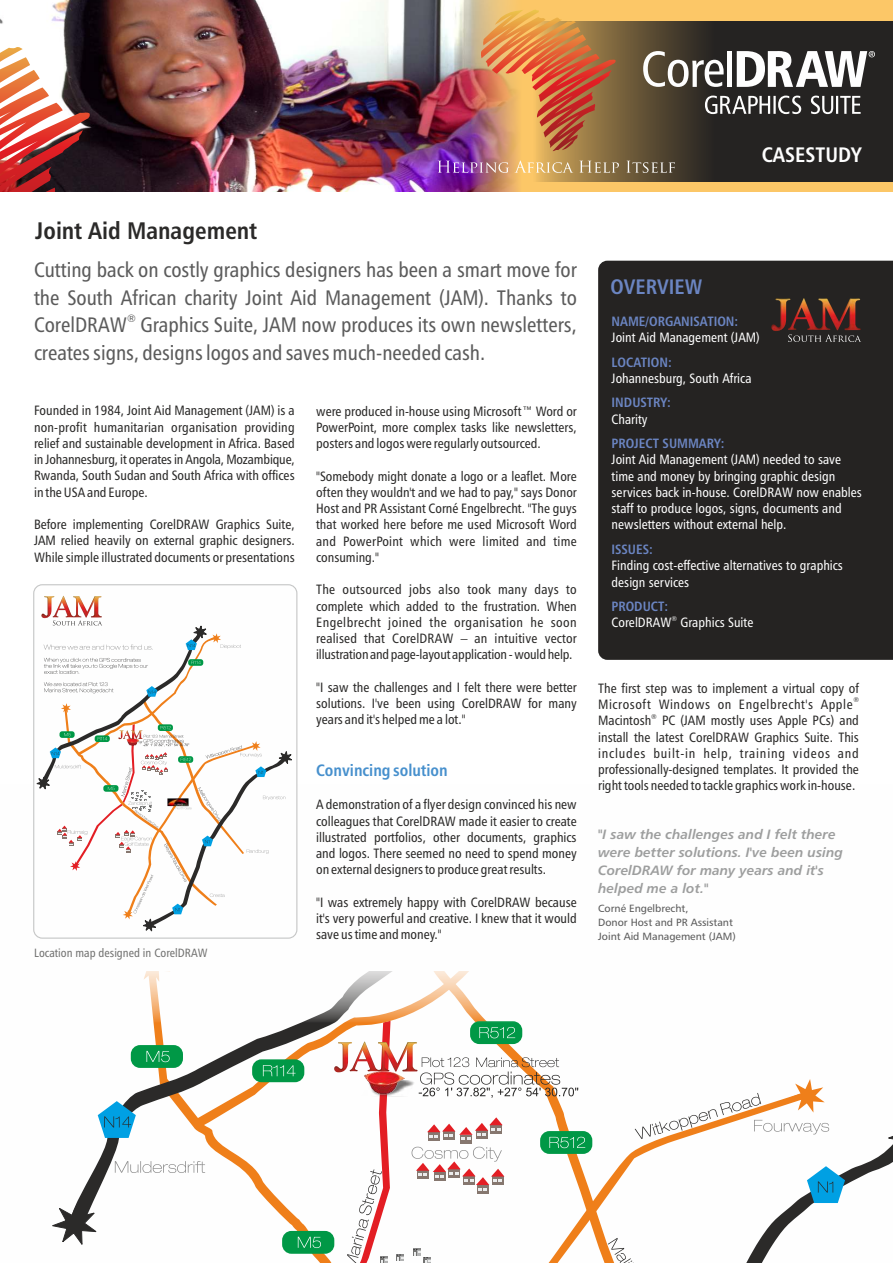
<style>
.page{position:relative;width:893px;height:1263px;background:#fff}
.page>*{position:absolute;margin:0;border:0;box-sizing:border-box;transform-origin:0 0}
.t1{font:24px "Humanist 777 BT Bold Condensed B";color:#2b2a29}
.t2{font:21px/27.8px "Humanist 777 BT Roman Condensed B";color:#5b5b5b}
.t3{font:21px "Humanist 777 BT Bold Condensed B";color:#fefefe}
.t4{font:21px "Humanist 777 BT Bold Condensed B";color:#6b85c2}
.t5{font:16.5px "Humanist 777 BT Bold Condensed B";color:#4790cd}
.t6{font:13.5px/16.2px "Humanist 777 BT Roman Condensed B";color:#2b2a29;text-align:justify}
.t7{font:13.5px/16.2px "Humanist 777 BT Roman Condensed B";color:#fefefe}
.t8{font:13.5px/18.1px "Humanist 777 BT Bold Italic B";color:#9d9e9e}
.t9{font:13.5px "Humanist 777 BT Bold Condensed B";color:#6b85c2}
.t10{font:13.5px "Humanist 777 BT Roman Condensed B";letter-spacing:.04em;color:#2b2a29}
.t11{font:12px "Humanist 777 BT Roman Condensed B";color:#727271}
.t12{font:10.5px/14px "Humanist 777 BT Roman B";color:#5b5b5b}
.t13{font:10.5px "Humanist 777 BT Roman Condensed B";color:#5b5b5b}
.t14{font:6.75px "Humanist 777 BT Roman Condensed B";color:#2b2a29}
.t15{font:6.75px "Humanist 777 BT Roman Condensed B";color:#fefefe}
</style>
<div class="page">
<svg style="left:77px;top:1024px;width:257px;height:212px"></svg>
<svg style="left:195px;top:1024px;width:142px;height:103px"></svg>
<svg style="left:802px;top:1129px;width:91px;height:84px"></svg>
<svg style="left:585px;top:1129px;width:217px;height:134px"></svg>
<img style="left:334px;top:1042px;width:3px;height:30px">
<svg style="left:98px;top:1101px;width:38px;height:37px"></svg>
<div style="left:540px;top:1131px;width:52px;height:23px;background:#009846;border-radius:9px"></div>
<div style="left:282px;top:1231px;width:52px;height:23px;background:#009846;border-radius:9px"></div>
<svg style="left:298px;top:1237px;width:23px;height:11px"></svg>
<div style="left:131px;top:1045px;width:52px;height:23px;background:#009846;border-radius:9px"></div>
<svg style="left:146px;top:1051px;width:24px;height:11px"></svg>
<div style="left:252px;top:1059px;width:52px;height:23px;background:#009846;border-radius:9px"></div>
<svg style="left:263px;top:1065px;width:33px;height:11px"></svg>
<svg style="left:807px;top:1166px;width:38px;height:37px"></svg>
<svg style="left:608px;top:1238px;width:78px;height:25px"></svg>
<svg style="left:115px;top:1161px;width:90px;height:12px"></svg>
<svg style="left:52px;top:1202px;width:47px;height:43px"></svg>
<svg style="left:886px;top:1129px;width:7px;height:30px"></svg>
<svg style="left:635px;top:1079px;width:194px;height:60px"></svg>
<svg style="left:337px;top:1024px;width:248px;height:239px"></svg>
<img style="left:0;top:0;width:467px;height:191px">
<svg style="left:0;top:28px;width:38px;height:163px"></svg>
<div style="left:467px;top:0;width:426px;height:191px;background:#fcc767"></div>
<img style="left:295px;top:22px;width:598px;height:160px">
<div style="left:598px;top:261px;width:295px;height:399px;background:#252322"></div>
<img style="left:41px;top:596px;width:61px;height:22px">
<svg style="left:36px;top:618px;width:256px;height:314px"></svg>
<div style="left:33px;top:584px;width:264px;height:355px;border:1px solid #c5c6c6;border-radius:9px"></div>
<hr style="left:728px;top:51px;width:4px;height:36px;background:#fefefe">
<svg style="left:643px;top:51px;width:81px;height:36px"></svg>
<svg style="left:705px;top:96px;width:156px;height:18px"></svg>
<svg style="left:737px;top:51px;width:138px;height:36px"></svg>
<img style="left:438px;top:160px;width:237px;height:13px">
<img style="left:481px;top:10px;width:104px;height:141px">
<img style="left:790px;top:298px;width:71px;height:31px">
<img style="left:771px;top:298px;width:19px;height:33px">
<svg style="left:788px;top:329px;width:73px;height:13px"></svg>
<h2 class="t3" style="left:762px;top:146px;width:102px">CASESTUDY</h2>
<h1 class="t1" style="left:35px;top:220px;width:223px">Joint Aid Management</h1>
<h2 class="t2" style="left:34px;top:257px;width:544px">Cutting back on costly graphics designers has been a smart move for the South African charity Joint Aid Management (JAM). Thanks to</h2>
<p class="t13" style="left:127px;top:314px;width:10px">®</p>
<h2 class="t2" style="left:34px;top:313px;width:544px">CorelDRAW Graphics Suite, JAM now produces its own newsletters, creates signs, designs logos and saves much-needed cash.</h2>
<p class="t6" style="left:34px;top:404px;width:262px">Founded in 1984, Joint Aid Management (JAM) is a non-profit humanitarian organisation providing relief and sustainable development in Africa. Based in Johannesburg, it operates in Angola, Mozambique, Rwanda, South Sudan and South Africa with offices in the USA and Europe.</p>
<p class="t6" style="left:34px;top:518px;width:262px">Before implementing CorelDRAW Graphics Suite, JAM relied heavily on external graphic designers.<br>While simple illustrated documents or presentations</p>
<p class="t11" style="left:34px;top:948px;width:175px">Location map designed in CorelDRAW</p>
<p class="t6" style="left:316px;top:404px;width:262px">were produced in-house using Microsoft™ Word or PowerPoint, more complex tasks like newsletters, posters and logos were regularly outsourced.</p>
<p class="t6" style="left:316px;top:469px;width:262px">"Somebody might donate a logo or a leaflet. More often they wouldn't and we had to pay," says Donor Host and PR Assistant Corné Engelbrecht. "The guys that worked here before me used Microsoft Word and PowerPoint which were limited and time consuming."</p>
<p class="t6" style="left:316px;top:583px;width:262px">The outsourced jobs also took many days to complete which added to the frustration. When Engelbrecht joined the organisation he soon realised that CorelDRAW – an intuitive vector illustration andpage-layout application -wouldhelp.</p>
<p class="t6" style="left:316px;top:680px;width:262px">"I saw the challenges and I felt there were better solutions. I've been using CorelDRAW for many years and it's helped me a lot."</p>
<p class="t5" style="left:316px;top:764px;width:133px">Convincing solution</p>
<p class="t6" style="left:316px;top:798px;width:262px">A demonstration of a flyer design convinced his new colleagues that CorelDRAW made it easier to create illustrated portfolios, other documents, graphics and logos. There seemed no need to spend money on external designers to produce great results.</p>
<p class="t6" style="left:316px;top:895px;width:262px">"I was extremely happy with CorelDRAW because it's very powerful and creative. I knew that it would save us time and money."</p>
<h2 class="t4" style="left:610px;top:278px;width:94px">OVERVIEW</h2>
<p class="t9" style="left:612px;top:315px;width:128px">NAME/ORGANISATION:</p>
<p class="t7" style="left:612px;top:330px;width:150px">Joint Aid Management (JAM)</p>
<p class="t9" style="left:612px;top:356px;width:62px">LOCATION:</p>
<p class="t7" style="left:612px;top:371px;width:141px">Johannesburg, South Africa</p>
<p class="t9" style="left:612px;top:397px;width:61px">INDUSTRY:</p>
<p class="t7" style="left:612px;top:412px;width:38px">Charity</p>
<p class="t9" style="left:612px;top:438px;width:114px">PROJECT SUMMARY:</p>
<p class="t7" style="left:612px;top:453px;width:252px">Joint Aid Management (JAM) needed to save time and money by bringing graphic design services back in-house. CorelDRAW now enables staff to produce logos, signs, documents and newsletters without external help.</p>
<p class="t9" style="left:612px;top:544px;width:43px">ISSUES:</p>
<p class="t7" style="left:612px;top:559px;width:233px">Finding cost-effective alternatives to graphics design services</p>
<p class="t9" style="left:612px;top:601px;width:58px">PRODUCT:</p>
<p class="t15" style="left:671px;top:615px;width:7px">®</p>
<p class="t7" style="left:612px;top:616px;width:143px">CorelDRAW Graphics Suite</p>
<p class="t6" style="left:598px;top:681px;width:262px">The first step was to implement a virtual copy of</p>
<p class="t14" style="left:853px;top:697px;width:7px">®</p>
<p class="t10" style="left:598px;top:699px;width:256px">Microsoft Windows on Engelbrecht's Apple</p>
<p class="t14" style="left:651px;top:713px;width:7px">®</p>
<p class="t6" style="left:598px;top:714px;width:262px">Macintosh PC (JAM mostly uses Apple PCs) and install the latest CorelDRAW Graphics Suite. This includes built-in help, training videos and professionally-designed templates. It provided the right tools needed to tackle graphics work in-house.</p>
<p class="t8" style="left:598px;top:826px;width:246px">"I saw the challenges and I felt there were better solutions. I've been using<br>CorelDRAW for many years and it's helped me a lot."</p>
<p class="t12" style="left:598px;top:902px;width:139px">Corné Engelbrecht,<br>Donor Host and PR Assistant<br>Joint Aid Management (JAM)</p>
</div>
